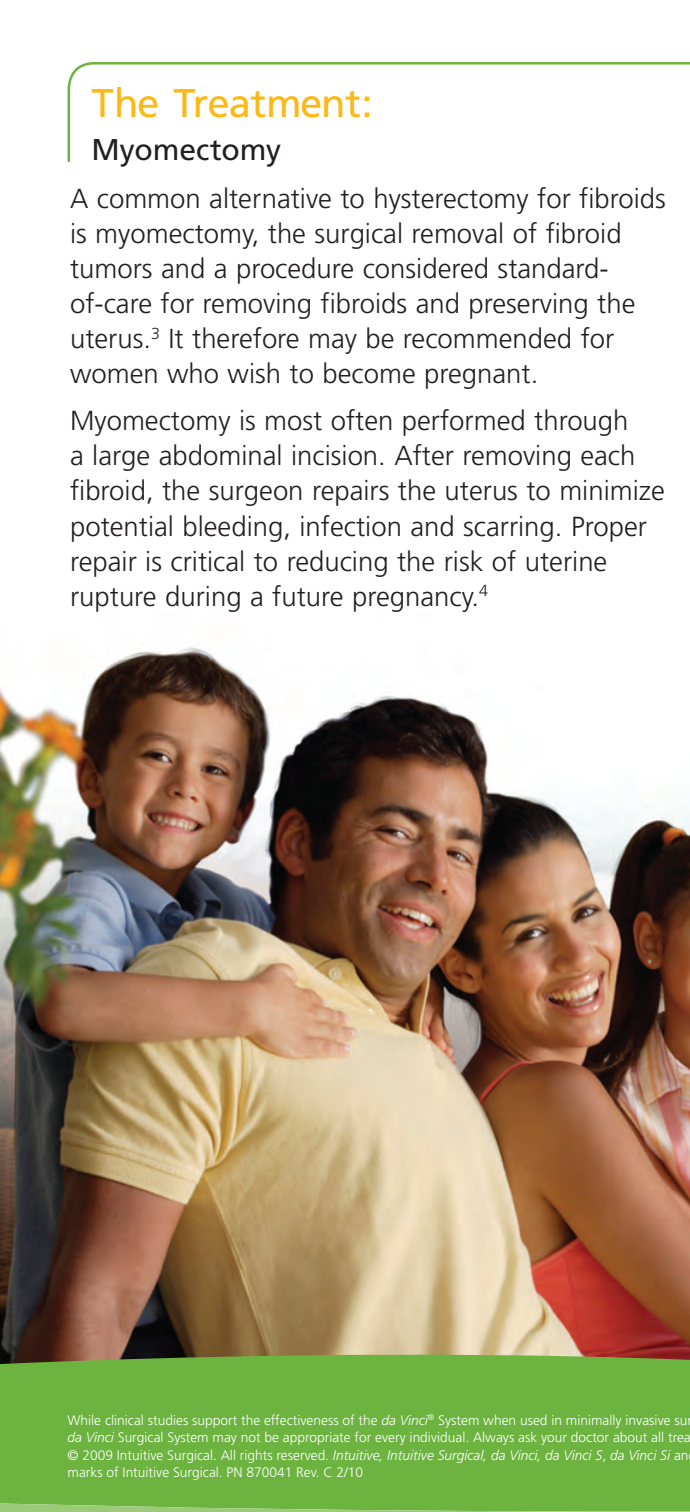
<style>
.page{position:relative;width:690px;height:1512px;background:#fff}
.page>*{position:absolute;margin:0;border:0;box-sizing:border-box;transform-origin:0 0}
.t1{font:40px "Frutiger";letter-spacing:-.025em;color:#fcb814}
.t2{font:30px "Frutiger";color:#231f20}
.t3{font:300 27.5px/35px "Frutiger";color:#231f20}
.t4{font:300 13.75px/17.5px "Frutiger";color:#fff}
.s1{font-style:italic}
</style>
<div class="page">
<img style="left:0;top:647px;width:689px;height:674px">
<svg style="left:0;top:1321px;width:689px;height:11px;background:#9c7257"></svg>
<svg style="left:0;top:1332px;width:689px;height:179px;background:#72aa42"></svg>
<svg style="left:67px;top:62px;width:622px;height:100px"></svg>
<h1 class="t1" style="left:91px;top:80px;width:282px">The Treatment:</h1>
<p class="t2" style="left:91px;top:132px;width:191px">Myomectomy</p>
<p class="t3" style="left:70px;top:180px;width:597px">A common alternative to hysterectomy for fibroids is myomectomy, the surgical removal of fibroid tumors and a procedure considered standard&shy;of-care for removing fibroids and preserving the uterus.<sup>3</sup> It therefore may be recommended for women who wish to become pregnant.</p>
<p class="t3" style="left:70px;top:403px;width:596px">Myomectomy is most often performed through<br>a large abdominal incision. After removing each fibroid, the surgeon repairs the uterus to minimize potential bleeding, infection and scarring. Proper repair is critical to reducing the risk of uterine rupture during a future pregnancy.<sup>4</sup></p>
<p class="t4" style="left:68px;top:1410px;width:624px">While clinical studies support the effectiveness of the <span class="s1">da Vinci</span><sup>®</sup> System when used in minimally invasive su <span class="s1">da Vinci</span> Surgical System may not be appropriate for every individual. Always ask your doctor about all trea © 2009 Intuitive Surgical. All rights reserved. <span class="s1">Intuitive, Intuitive Surgical, da Vinci, da Vinci S</span>, <span class="s1">da Vinci Si</span> an marks of Intuitive Surgical. PN 870041 Rev. C 2/10</p>
</div>
